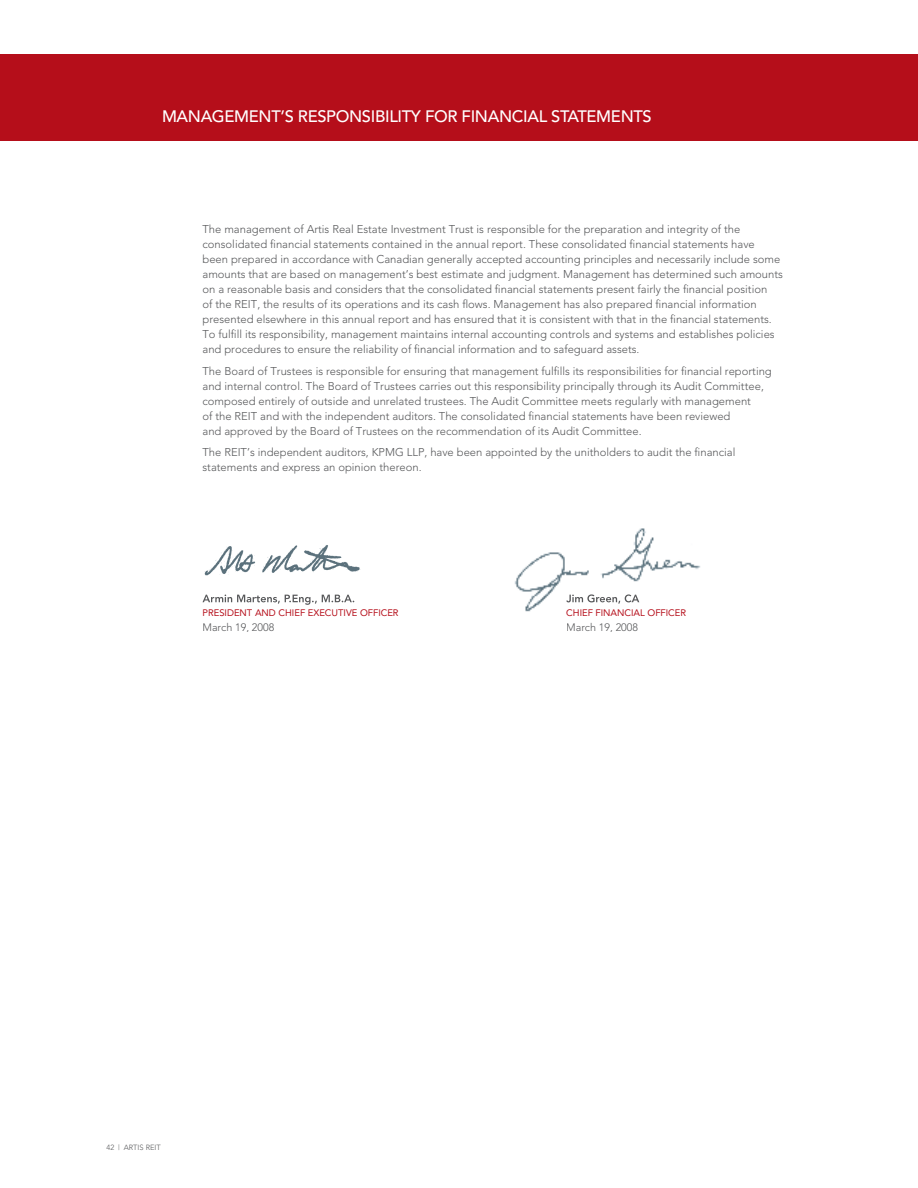
<style>
.page{position:relative;width:918px;height:1188px;background:#fff}
.page>*{position:absolute;margin:0;border:0;box-sizing:border-box;transform-origin:0 0}
.t1{font:500 16.5px "Avenir";letter-spacing:-.02em;color:#fff}
.t2{font:300 11.25px/15px "Avenir";color:#57585a}
.t3{font:300 10.8px "Avenir";color:#57585a}
.t4{font:9.45px "Avenir";color:#b50e1a}
.t5{font:300 7.5px "Avenir";color:#57585a}
</style>
<div class="page">
<img style="left:514px;top:528px;width:187px;height:84px">
<div style="left:0;top:54px;width:918px;height:86px;background:#b50e1a"></div>
<img style="left:204px;top:545px;width:157px;height:57px">
<img style="left:202px;top:595px;width:152px;height:10px">
<img style="left:566px;top:594px;width:73px;height:10px">
<h1 class="t1" style="left:162px;top:107px;width:491px">MANAGEMENT’S RESPONSIBILITY FOR FINANCIAL STATEMENTS</h1>
<p class="t2" style="left:202px;top:222px;width:582px">The management of Artis Real Estate Investment Trust is responsible for the preparation and integrity of the consolidated financial statements contained in the annual report. These consolidated financial statements have been prepared in accordance with Canadian generally accepted accounting principles and necessarily include some amounts that are based on management’s best estimate and judgment. Management has determined such amounts on a reasonable basis and considers that the consolidated financial statements present fairly the financial position<br>of the REIT, the results of its operations and its cash flows. Management has also prepared financial information presented elsewhere in this annual report and has ensured that it is consistent with that in the financial statements.<br>To fulfill its responsibility, management maintains internal accounting controls and systems and establishes policies and procedures to ensure the reliability of financial information and to safeguard assets.</p>
<p class="t2" style="left:202px;top:363px;width:571px">The Board of Trustees is responsible for ensuring that management fulfills its responsibilities for financial reporting and internal control. The Board of Trustees carries out this responsibility principally through its Audit Committee, composed entirely of outside and unrelated trustees. The Audit Committee meets regularly with management<br>of the REIT and with the independent auditors. The consolidated financial statements have been reviewed<br>and approved by the Board of Trustees on the recommendation of its Audit Committee.</p>
<p class="t2" style="left:202px;top:445px;width:534px">The REIT’s independent auditors, KPMG LLP, have been appointed by the unitholders to audit the financial statements and express an opinion thereon.</p>
<p class="t4" style="left:202px;top:607px;width:198px">PRESIDENT AND CHIEF EXECUTIVE OFFICER</p>
<p class="t3" style="left:202px;top:620px;width:73px">March 19, 2008</p>
<p class="t4" style="left:566px;top:607px;width:122px">CHIEF FINANCIAL OFFICER</p>
<p class="t3" style="left:566px;top:620px;width:73px">March 19, 2008</p>
<p class="t5" style="left:106px;top:1143px;width:56px">42 | ARTIS REIT</p>
</div>
